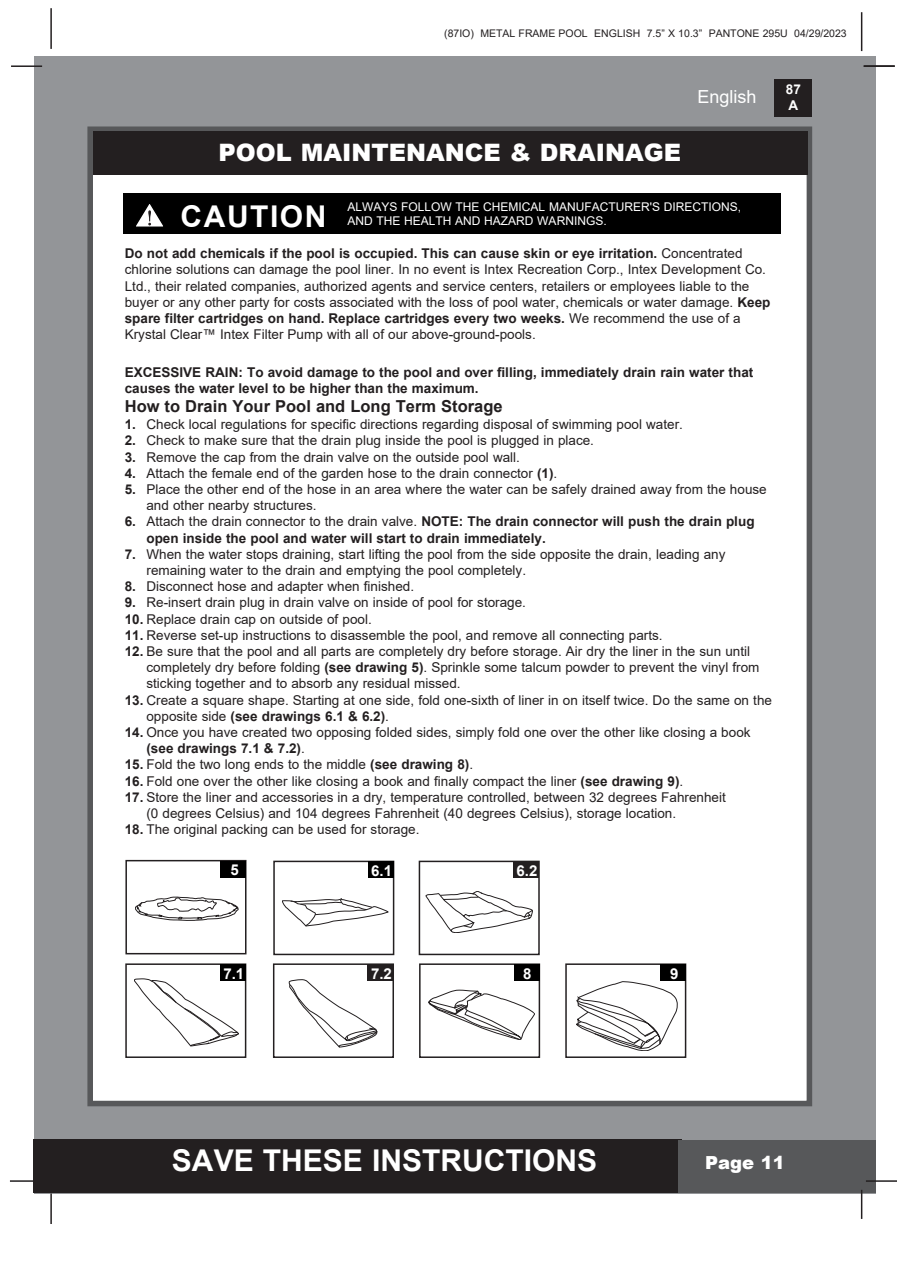
<style>
.page{position:relative;width:897px;height:1264px;background:#fff}
.page>*{position:absolute;margin:0;border:0;box-sizing:border-box;transform-origin:0 0}
.t1{font:700 30px "Arial";color:#fff}
.t2{font:700 30px "Arial";letter-spacing:.05em;color:#fff}
.t3{font:900 24px "Arial";color:#fff}
.t4{font:18px "Arial";color:#fff}
.t5{font:900 18px "Arial";color:#fff}
.t6{font:700 16.5px "Arial";color:#231f20}
.t7{font:700 15px "Arial";color:#fff}
.t8{font:13.5px/16.2px "Arial";color:#231f20}
.t9{font:700 13.5px/16.2px "Arial";color:#231f20}
.t10{font:700 13.5px/16.2px "Arial";color:#fff}
.t11{font:12px "Arial";color:#fff}
.t12{font:10.5px "Arial";color:#231f20}
.s1{font-weight:400}
.s2{font-weight:700}
</style>
<div class="page">
<div style="left:34px;top:56px;width:841px;height:1137px;background:#939598"></div>
<div style="left:774px;top:79px;width:38px;height:38px;background:#231f20"></div>
<hr style="left:50px;top:8px;width:2px;height:41px;background:#231f20">
<hr style="left:860px;top:12px;width:2px;height:39px;background:#231f20">
<div style="left:33px;top:1140px;width:648px;height:53px;background:#231f20"></div>
<div style="left:678px;top:1140px;width:197px;height:53px;background:#57585a"></div>
<hr style="left:865px;top:1180px;width:31px;height:1px;background:#231f20">
<hr style="left:860px;top:1189px;width:2px;height:30px;background:#231f20">
<hr style="left:50px;top:1193px;width:2px;height:31px;background:#231f20">
<hr style="left:10px;top:1180px;width:31px;height:1px;background:#231f20">
<hr style="left:11px;top:65px;width:31px;height:2px;background:#231f20">
<div style="left:87px;top:126px;width:725px;height:980px;background:#fff;border:6px solid #57585a"></div>
<div style="left:93px;top:131px;width:714px;height:44px;background:#231f20"></div>
<hr style="left:863px;top:65px;width:31px;height:2px;background:#231f20">
<svg style="left:134px;top:978px;width:105px;height:68px"></svg>
<div style="left:125px;top:963px;width:121px;height:95px;border:2px solid #231f20"></div>
<div style="left:220px;top:964px;width:25px;height:17px;background:#000"></div>
<svg style="left:135px;top:897px;width:103px;height:23px"></svg>
<div style="left:125px;top:860px;width:121px;height:94px;border:2px solid #231f20"></div>
<div style="left:220px;top:861px;width:25px;height:16px;background:#000"></div>
<svg style="left:282px;top:898px;width:106px;height:28px"></svg>
<div style="left:273px;top:860px;width:121px;height:95px;border:2px solid #231f20"></div>
<div style="left:368px;top:861px;width:25px;height:17px;background:#000"></div>
<svg style="left:426px;top:891px;width:106px;height:42px"></svg>
<div style="left:418px;top:860px;width:121px;height:95px;border:2px solid #231f20"></div>
<div style="left:513px;top:861px;width:25px;height:17px;background:#231f20"></div>
<svg style="left:289px;top:979px;width:88px;height:68px"></svg>
<div style="left:273px;top:963px;width:121px;height:95px;border:2px solid #231f20"></div>
<div style="left:368px;top:964px;width:25px;height:17px;background:#231f20"></div>
<svg style="left:428px;top:990px;width:106px;height:49px"></svg>
<div style="left:419px;top:963px;width:121px;height:95px;border:2px solid #231f20"></div>
<div style="left:514px;top:964px;width:25px;height:17px;background:#000"></div>
<svg style="left:576px;top:981px;width:101px;height:70px"></svg>
<div style="left:565px;top:963px;width:121px;height:95px;border:2px solid #231f20"></div>
<div style="left:660px;top:964px;width:25px;height:17px;background:#000"></div>
<div style="left:123px;top:194px;width:658px;height:40px;background:#000"></div>
<svg style="left:136px;top:204px;width:27px;height:23px"></svg>
<p class="t12" style="left:444px;top:26px;width:404px">(87IO) METAL FRAME POOL ENGLISH 7.5” X 10.3” PANTONE 295U 04/29/2023</p>
<p class="t3" style="left:218px;top:135px;width:464px">POOL MAINTENANCE &amp; DRAINAGE</p>
<h3 class="t4" style="left:697px;top:84px;width:61px">English</h3>
<p class="t10" style="left:785px;top:81px;width:17px">87<br>A</p>
<p class="t2" style="left:181px;top:195px;width:147px">CAUTION</p>
<p class="t11" style="left:347px;top:199px;width:395px">ALWAYS FOLLOW THE CHEMICAL MANUFACTURER'S DIRECTIONS,</p>
<p class="t11" style="left:347px;top:213px;width:261px">AND THE HEALTH AND HAZARD WARNINGS.</p>
<p class="t9" style="left:125px;top:245px;width:619px">Do not add chemicals if the pool is occupied. This can cause skin or eye irritation. <span class="s1">Concentrated</span></p>
<p class="t8" style="left:125px;top:261px;width:647px">chlorine solutions can damage the pool liner. In no event is Intex Recreation Corp., Intex Development Co.<br>Ltd., their related companies, authorized agents and service centers, retailers or employees liable to the buyer or any other party for costs associated with the loss of pool water, chemicals or water damage. <span class="s2">Keep spare filter cartridges on hand. Replace cartridges every two weeks.</span> We recommend the use of a Krystal Clear™ Intex Filter Pump with all of our above-ground-pools.</p>
<p class="t9" style="left:125px;top:364px;width:630px">EXCESSIVE RAIN: To avoid damage to the pool and over filling, immediately drain rain water that causes the water level to be higher than the maximum.</p>
<p class="t6" style="left:125px;top:394px;width:379px">How to Drain Your Pool and Long Term Storage</p>
<p class="t8" style="left:125px;top:416px;width:559px"><span class="s2">1.</span> Check local regulations for specific directions regarding disposal of swimming pool water.</p>
<p class="t8" style="left:125px;top:432px;width:471px"><span class="s2">2.</span> Check to make sure that the drain plug inside the pool is plugged in place.</p>
<p class="t8" style="left:125px;top:449px;width:397px"><span class="s2">3.</span> Remove the cap from the drain valve on the outside pool wall.</p>
<p class="t8" style="left:125px;top:465px;width:434px"><span class="s2">4.</span> Attach the female end of the garden hose to the drain connector <span class="s2">(1)</span>.</p>
<p class="t8" style="left:146px;top:481px;width:621px;text-indent:-22px"><span class="s2">5.</span> Place the other end of the hose in an area where the water can be safely drained away from the house and other nearby structures.</p>
<p class="t9" style="left:146px;top:514px;width:609px;text-indent:-22px">6. <span class="s1">Attach the drain connector to the drain valve.</span> NOTE: The drain connector will push the drain plug open inside the pool and water will start to drain immediately.</p>
<p class="t8" style="left:125px;top:546px;width:602px"><span class="s2">7.</span> When the water stops draining, start lifting the pool from the side opposite the drain, leading any</p>
<p class="t8" style="left:146px;top:562px;width:381px">remaining water to the drain and emptying the pool completely.</p>
<p class="t8" style="left:125px;top:578px;width:291px"><span class="s2">8.</span> Disconnect hose and adapter when finished.</p>
<p class="t8" style="left:125px;top:594px;width:403px"><span class="s2">9.</span> Re-insert drain plug in drain valve on inside of pool for storage.</p>
<p class="t8" style="left:125px;top:611px;width:248px"><span class="s2">10.</span> Replace drain cap on outside of pool.</p>
<p class="t8" style="left:125px;top:627px;width:539px"><span class="s2">11.</span> Reverse set-up instructions to disassemble the pool, and remove all connecting parts.</p>
<p class="t8" style="left:125px;top:643px;width:627px"><span class="s2">12.</span> Be sure that the pool and all parts are completely dry before storage. Air dry the liner in the sun until</p>
<p class="t8" style="left:146px;top:659px;width:614px">completely dry before folding <span class="s2">(see drawing 5)</span>. Sprinkle some talcum powder to prevent the vinyl from</p>
<p class="t8" style="left:146px;top:675px;width:316px">sticking together and to absorb any residual missed.</p>
<p class="t8" style="left:146px;top:692px;width:627px;text-indent:-22px"><span class="s2">13.</span> Create a square shape. Starting at one side, fold one-sixth of liner in on itself twice. Do the same on the opposite side <span class="s2">(see drawings 6.1 &amp; 6.2)</span>.</p>
<p class="t8" style="left:125px;top:724px;width:627px"><span class="s2">14.</span> Once you have created two opposing folded sides, simply fold one over the other like closing a book</p>
<p class="t9" style="left:146px;top:740px;width:160px">(see drawings 7.1 &amp; 7.2)<span class="s1">.</span></p>
<p class="t8" style="left:125px;top:756px;width:350px"><span class="s2">15.</span> Fold the two long ends to the middle <span class="s2">(see drawing 8)</span>.</p>
<p class="t8" style="left:125px;top:773px;width:560px"><span class="s2">16.</span> Fold one over the other like closing a book and finally compact the liner <span class="s2">(see drawing 9)</span>.</p>
<p class="t8" style="left:125px;top:789px;width:602px"><span class="s2">17.</span> Store the liner and accessories in a dry, temperature controlled, between 32 degrees Fahrenheit</p>
<p class="t8" style="left:146px;top:805px;width:531px">(0 degrees Celsius) and 104 degrees Fahrenheit (40 degrees Celsius), storage location.</p>
<p class="t8" style="left:125px;top:821px;width:296px"><span class="s2">18.</span> The original packing can be used for storage.</p>
<p class="t7" style="left:230px;top:859px;width:10px">5</p>
<p class="t7" style="left:371px;top:860px;width:22px">6.1</p>
<p class="t7" style="left:516px;top:860px;width:22px">6.2</p>
<p class="t7" style="left:223px;top:962px;width:22px">7.1</p>
<p class="t7" style="left:371px;top:962px;width:22px">7.2</p>
<p class="t7" style="left:523px;top:962px;width:10px">8</p>
<p class="t7" style="left:670px;top:962px;width:10px">9</p>
<h1 class="t1" style="left:172px;top:1139px;width:427px">SAVE THESE INSTRUCTIONS</h1>
<h3 class="t5" style="left:705px;top:1149px;width:81px">Page 11</h3>
</div>
